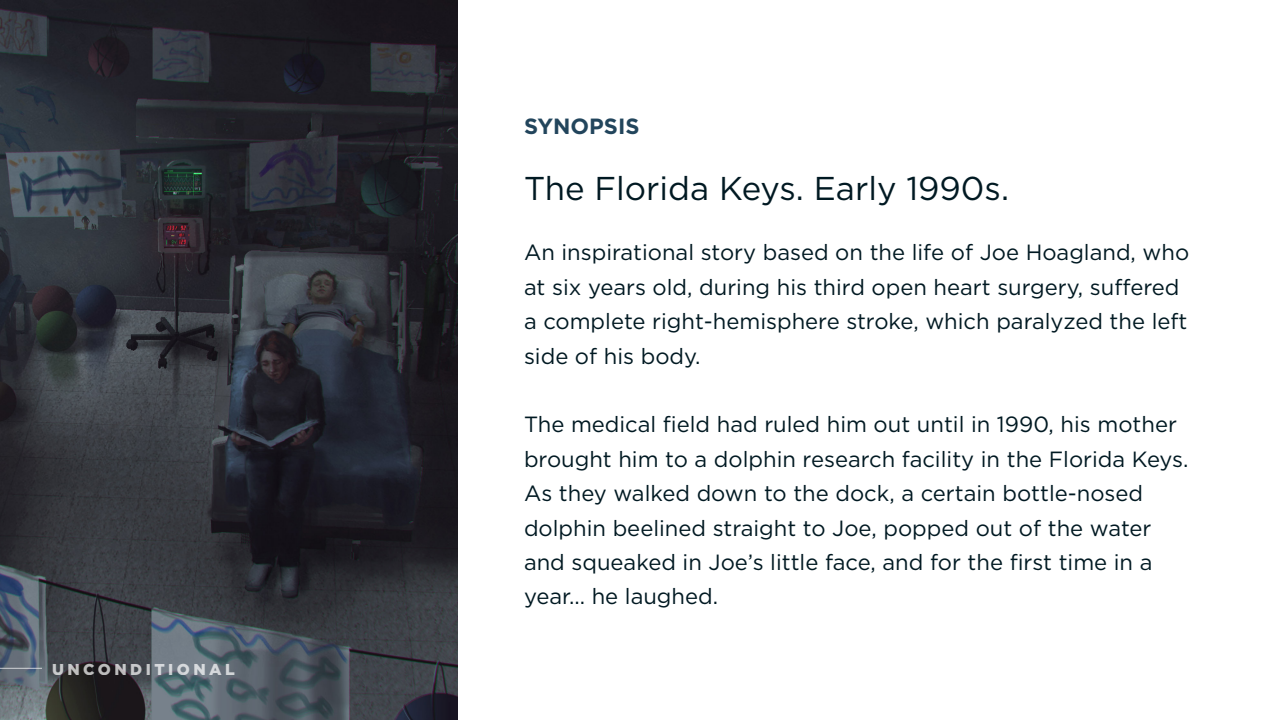
<style>
.page{position:relative;width:1280px;height:720px;background:#fff}
.page>*{position:absolute;margin:0;border:0;box-sizing:border-box;transform-origin:0 0}
.t1{font:33px "Gotham";color:#001922}
.t2{font:22px/34.4px "Gotham";color:#001922}
.t3{font:700 22px "Gotham";color:#22455c}
.t4{font:900 15.8px "Gotham";letter-spacing:.22em;color:#fff}
</style>
<div class="page">
<img style="left:0;top:0;width:458px;height:720px">
<hr style="left:0;top:668px;width:42px;height:1px;background:#fff">
<p class="t4" style="left:52px;top:658px;width:185px">UNCONDITIONAL</p>
<p class="t3" style="left:524px;top:111px;width:117px">SYNOPSIS</p>
<p class="t1" style="left:524px;top:167px;width:487px">The Florida Keys. Early 1990s.</p>
<p class="t2" style="left:524px;top:235px;width:667px">An inspirational story based on the life of Joe Hoagland, who at six years old, during his third open heart surgery, suffered a complete right-hemisphere stroke, which paralyzed the left side of his body.</p>
<p class="t2" style="left:524px;top:407px;width:666px">The medical field had ruled him out until in 1990, his mother brought him to a dolphin research facility in the Florida Keys.<br>As they walked down to the dock, a certain bottle-nosed dolphin beelined straight to Joe, popped out of the water and squeaked in Joe’s little face, and for the first time in a year... he laughed.</p>
</div>
